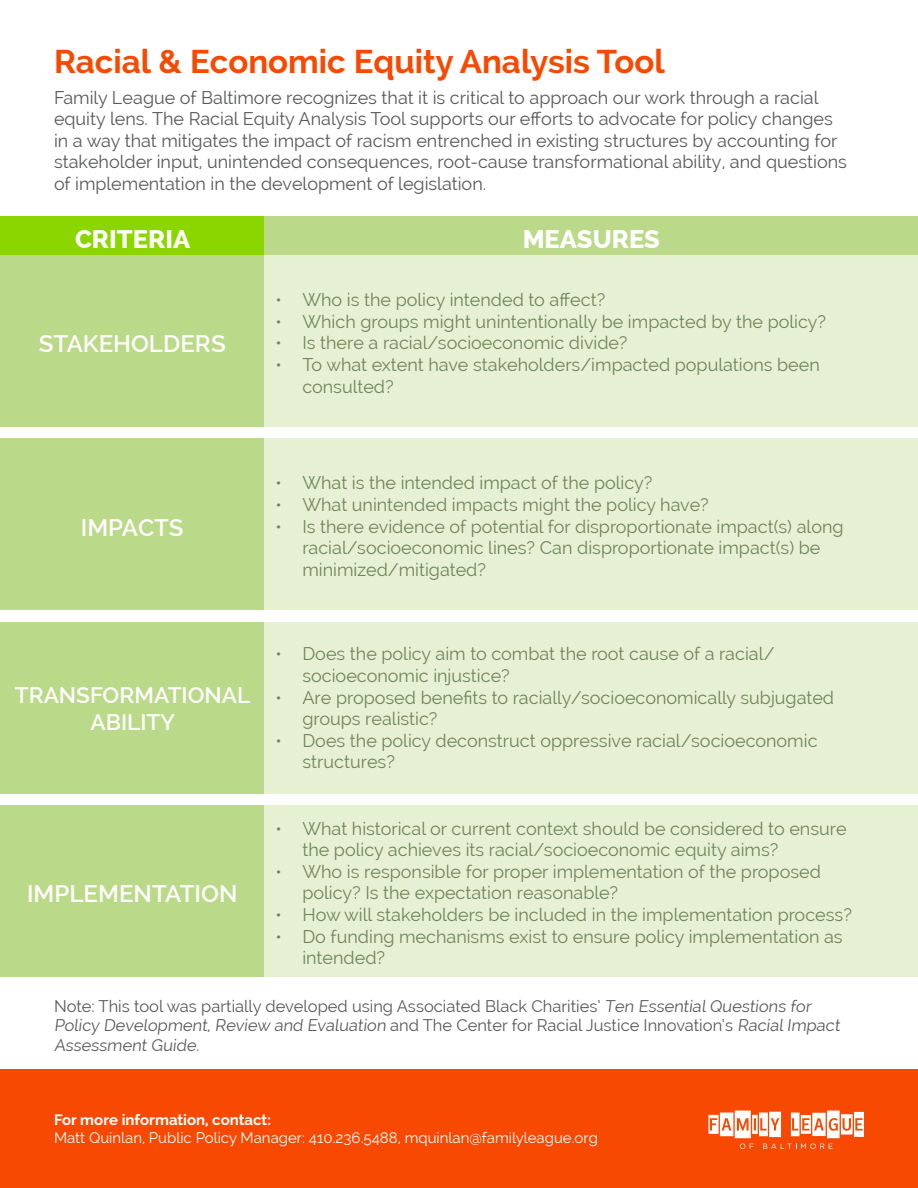
<style>
.page{position:relative;width:918px;height:1188px;background:#fff}
.page>*{position:absolute;margin:0;border:0;box-sizing:border-box;transform-origin:0 0}
.t1{font:700 33px "Raleway";color:#f74902}
.t2{font:800 25.5px "Raleway";color:#fff}
.t3{font:600 24px "Raleway";color:#fff}
.t4{font:600 22.5px/27px "Raleway";color:#fff;text-align:center}
.t5{font:18px/21.6px "Raleway";color:#71845c}
.t6{font:18px/21.6px "Raleway";color:#58595b}
.t7{font:16.5px/19.8px "Raleway";color:#58595b}
.t8{font:15px "Raleway";color:#fff}
.t9{font:700 15px "Raleway";color:#fff}
</style>
<div class="page">
<div style="left:0;top:255px;width:265px;height:172px;background:#bbda89"></div>
<div style="left:265px;top:255px;width:653px;height:172px;background:#e6f1d4"></div>
<div style="left:0;top:439px;width:265px;height:171px;background:#bbda89"></div>
<div style="left:265px;top:439px;width:653px;height:171px;background:#e6f1d4"></div>
<div style="left:0;top:622px;width:265px;height:171px;background:#bbda89"></div>
<div style="left:265px;top:622px;width:653px;height:171px;background:#e6f1d4"></div>
<div style="left:0;top:805px;width:265px;height:172px;background:#bbda89"></div>
<div style="left:265px;top:805px;width:653px;height:172px;background:#e6f1d4"></div>
<div style="left:0;top:217px;width:265px;height:38px;background:#8cd600"></div>
<div style="left:265px;top:217px;width:653px;height:38px;background:#bbda89"></div>
<div style="left:0;top:1069px;width:918px;height:119px;background:#f74902"></div>
<svg style="left:708px;top:1111px;width:156px;height:38px"></svg>
<h1 class="t1" style="left:54px;top:42px;width:612px">Racial &amp; Economic Equity Analysis Tool</h1>
<p class="t6" style="left:54px;top:86px;width:794px">Family League of Baltimore recognizes that it is critical to approach our work through a racial equity lens. The Racial Equity Analysis Tool supports our efforts to advocate for policy changes in a way that mitigates the impact of racism entrenched in existing structures by accounting for stakeholder input, unintended consequences, root-cause transformational ability, and questions of implementation in the development of legislation.</p>
<h2 class="t2" style="left:75px;top:225px;width:117px">CRITERIA</h2>
<h2 class="t2" style="left:523px;top:225px;width:139px">MEASURES</h2>
<h3 class="t3" style="left:39px;top:330px;width:188px">STAKEHOLDERS</h3>
<p class="t5" style="left:275px;top:289px;width:331px">• Who is the policy intended to affect?</p>
<p class="t5" style="left:275px;top:311px;width:552px">• Which groups might unintentionally be impacted by the policy?</p>
<p class="t5" style="left:275px;top:332px;width:354px">• Is there a racial/socioeconomic divide?</p>
<p class="t5" style="left:302px;top:354px;width:519px;text-indent:-27px">• To what extent have stakeholders/impacted populations been consulted?</p>
<h3 class="t3" style="left:81px;top:513px;width:104px">IMPACTS</h3>
<p class="t4" style="left:15px;top:682px;width:237px">TRANSFORMATIONAL<br>ABILITY</p>
<p class="t5" style="left:275px;top:472px;width:379px">• What is the intended impact of the policy?</p>
<p class="t5" style="left:275px;top:494px;width:435px">• What unintended impacts might the policy have?</p>
<p class="t5" style="left:302px;top:516px;width:543px;text-indent:-27px">• Is there evidence of potential for disproportionate impact(s) along racial/socioeconomic lines? Can disproportionate impact(s) be minimized/mitigated?</p>
<p class="t5" style="left:302px;top:643px;width:474px;text-indent:-27px">• Does the policy aim to combat the root cause of a racial/ socioeconomic injustice?</p>
<p class="t5" style="left:302px;top:686px;width:533px;text-indent:-27px">• Are proposed benefits to racially/socioeconomically subjugated groups realistic?</p>
<p class="t5" style="left:302px;top:730px;width:517px;text-indent:-27px">• Does the policy deconstruct oppressive racial/socioeconomic structures?</p>
<p class="t5" style="left:302px;top:817px;width:546px;text-indent:-27px">• What historical or current context should be considered to ensure the policy achieves its racial/socioeconomic equity aims?</p>
<p class="t5" style="left:302px;top:861px;width:520px;text-indent:-27px">• Who is responsible for proper implementation of the proposed policy? Is the expectation reasonable?</p>
<p class="t5" style="left:275px;top:904px;width:578px">• How will stakeholders be included in the implementation process?</p>
<p class="t5" style="left:302px;top:925px;width:542px;text-indent:-27px">• Do funding mechanisms exist to ensure policy implementation as intended?</p>
<p class="t7" style="left:54px;top:996px;width:790px">Note: This tool was partially developed using Associated Black Charities’ Ten Essential Questions for<br>Policy Development, Review and Evaluation and The Center for Racial Justice Innovation’s Racial Impact<br>Assessment Guide.</p>
<h3 class="t3" style="left:27px;top:880px;width:212px">IMPLEMENTATION</h3>
<p class="t9" style="left:54px;top:1111px;width:219px">For more information, contact:</p>
<p class="t8" style="left:54px;top:1129px;width:546px">Matt Quinlan, Public Policy Manager: 410.236.5488, mquinlan@familyleague.org</p>
</div>
